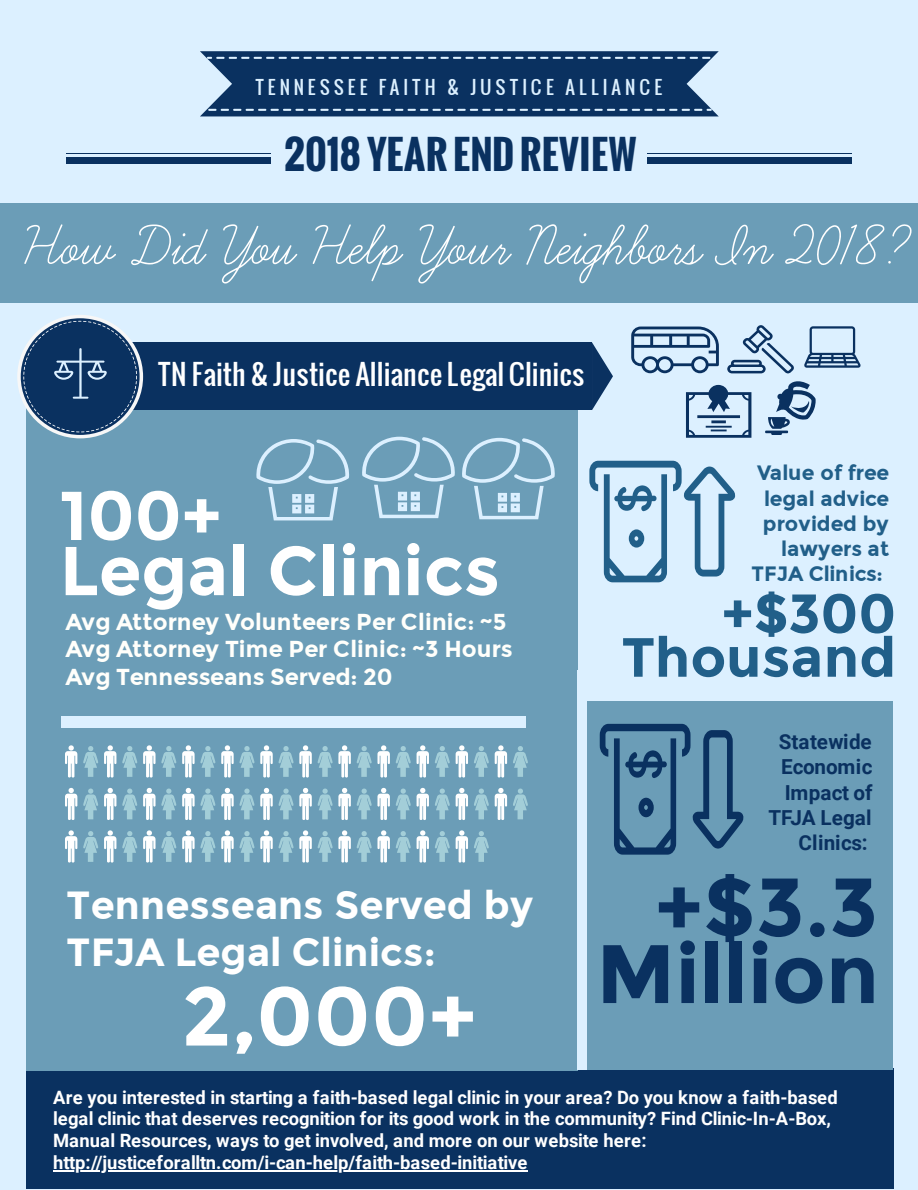
<style>
.page{position:relative;width:918px;height:1190px;background:#fff}
.page>*{position:absolute;margin:0;border:0;box-sizing:border-box;transform-origin:0 0}
.t1{font:700 82.65px/66.6px "Montserrat";color:#0a3160;text-align:right}
.t2{font:700 82.65px "Montserrat";color:#fff}
.t3{font:69px "Learning Curve Pro";letter-spacing:-.005em;color:#fff}
.t4{font:700 69px/55.2px "Montserrat";color:#fff}
.t5{font:700 55.2px/43.7px "Montserrat";color:#215f89;text-align:right}
.t6{font:700 39px/47.1px "Montserrat";letter-spacing:.005em;color:#fff}
.t7{font:700 39px "Oswald";letter-spacing:.005em;color:#0a3160}
.t8{font:27.6px "Oswald";color:#fff}
.t9{font:700 22.95px/27.6px "Montserrat";letter-spacing:.01em;color:#fffffb}
.t10{font:700 20.7px "Montserrat";letter-spacing:-.005em;color:#215f89}
.t11{font:700 20.7px/25.3px "Roboto";letter-spacing:-.005em;color:#0a3160;text-align:right}
.t12{font:700 18.45px/21.9px "Roboto";letter-spacing:-.005em;color:#fff}
.t13{font:18.45px "Oswald";letter-spacing:.205em;color:#dcf0ff}
</style>
<div class="page">
<div style="left:0;top:0;width:918px;height:303px;background:#dcf0ff"></div>
<div style="left:0;top:204px;width:918px;height:99px;background:#6b9db7"></div>
<svg style="left:200px;top:51px;width:519px;height:65px;background:#1f4470"></svg>
<hr style="left:66px;top:153px;width:49px;height:1px;background:#0a3160">
<div style="left:66px;top:157px;width:49px;height:7px;background:#0a3160"></div>
<hr style="left:115px;top:153px;width:49px;height:1px;background:#0a3160">
<div style="left:115px;top:157px;width:49px;height:7px;background:#0a3160"></div>
<hr style="left:164px;top:153px;width:48px;height:1px;background:#0a3160">
<div style="left:164px;top:157px;width:48px;height:7px;background:#0a3160"></div>
<hr style="left:212px;top:153px;width:49px;height:1px;background:#0a3160">
<div style="left:212px;top:157px;width:49px;height:7px;background:#0a3160"></div>
<div style="left:261px;top:157px;width:10px;height:7px;background:#0a3160"></div>
<hr style="left:647px;top:153px;width:49px;height:1px;background:#0a3160">
<div style="left:647px;top:157px;width:49px;height:7px;background:#0a3160"></div>
<hr style="left:696px;top:153px;width:49px;height:1px;background:#0a3160">
<div style="left:696px;top:157px;width:49px;height:7px;background:#0a3160"></div>
<hr style="left:745px;top:153px;width:48px;height:1px;background:#0a3160">
<div style="left:745px;top:157px;width:48px;height:7px;background:#0a3160"></div>
<hr style="left:793px;top:153px;width:49px;height:1px;background:#0a3160">
<div style="left:793px;top:157px;width:49px;height:7px;background:#0a3160"></div>
<div style="left:842px;top:157px;width:10px;height:7px;background:#0a3160"></div>
<div style="left:0;top:303px;width:918px;height:886px;background:#dcf0ff"></div>
<div style="left:26px;top:1069px;width:868px;height:120px;background:#0a3160"></div>
<div style="left:26px;top:394px;width:552px;height:677px;background:#6b9db7"></div>
<div style="left:110px;top:342px;width:481px;height:68px;background:#0a3160"></div>
<hr style="left:589px;top:342px;width:3px;height:68px;background:#0a3160">
<svg style="left:592px;top:342px;width:21px;height:68px"></svg>
<svg style="left:17px;top:315px;width:126px;height:123px"></svg>
<svg style="left:23px;top:321px;width:114px;height:111px"></svg>
<div style="left:577px;top:701px;width:316px;height:369px;background:#6b9db7"></div>
<svg style="left:256px;top:439px;width:93px;height:81px"></svg>
<div style="left:61px;top:716px;width:426px;height:11px;background:#dcf0ff"></div>
<div style="left:486px;top:716px;width:39px;height:11px;background:#dcf0ff"></div>
<svg style="left:589px;top:461px;width:146px;height:121px"></svg>
<svg style="left:631px;top:325px;width:230px;height:113px"></svg>
<div style="left:578px;top:670px;width:9px;height:340px;background:#dcf0ff"></div>
<div style="left:578px;top:1010px;width:9px;height:60px;background:#dcf0ff"></div>
<svg style="left:362px;top:437px;width:93px;height:81px"></svg>
<svg style="left:462px;top:438px;width:93px;height:81px"></svg>
<svg style="left:65px;top:745px;width:12px;height:33px"></svg>
<svg style="left:83px;top:746px;width:15px;height:31px"></svg>
<svg style="left:104px;top:745px;width:12px;height:33px"></svg>
<svg style="left:122px;top:746px;width:15px;height:31px"></svg>
<svg style="left:143px;top:745px;width:33px;height:33px"></svg>
<svg style="left:182px;top:745px;width:33px;height:33px"></svg>
<svg style="left:221px;top:745px;width:33px;height:33px"></svg>
<svg style="left:260px;top:745px;width:13px;height:33px"></svg>
<svg style="left:279px;top:746px;width:14px;height:31px"></svg>
<svg style="left:299px;top:745px;width:13px;height:33px"></svg>
<svg style="left:318px;top:745px;width:33px;height:33px"></svg>
<svg style="left:357px;top:746px;width:15px;height:31px"></svg>
<svg style="left:378px;top:745px;width:12px;height:33px"></svg>
<svg style="left:396px;top:746px;width:15px;height:31px"></svg>
<svg style="left:417px;top:745px;width:12px;height:33px"></svg>
<svg style="left:435px;top:746px;width:15px;height:31px"></svg>
<svg style="left:456px;top:745px;width:12px;height:33px"></svg>
<svg style="left:474px;top:746px;width:15px;height:31px"></svg>
<svg style="left:495px;top:745px;width:12px;height:33px"></svg>
<svg style="left:513px;top:746px;width:15px;height:31px"></svg>
<svg style="left:65px;top:788px;width:12px;height:32px"></svg>
<svg style="left:83px;top:789px;width:15px;height:30px"></svg>
<svg style="left:104px;top:788px;width:12px;height:32px"></svg>
<svg style="left:122px;top:789px;width:15px;height:30px"></svg>
<svg style="left:143px;top:788px;width:33px;height:32px"></svg>
<svg style="left:182px;top:788px;width:33px;height:32px"></svg>
<svg style="left:221px;top:788px;width:33px;height:32px"></svg>
<svg style="left:260px;top:788px;width:13px;height:32px"></svg>
<svg style="left:279px;top:789px;width:14px;height:30px"></svg>
<svg style="left:299px;top:788px;width:13px;height:32px"></svg>
<svg style="left:318px;top:788px;width:33px;height:32px"></svg>
<svg style="left:357px;top:789px;width:15px;height:30px"></svg>
<svg style="left:378px;top:788px;width:12px;height:32px"></svg>
<svg style="left:396px;top:789px;width:15px;height:30px"></svg>
<svg style="left:417px;top:788px;width:12px;height:32px"></svg>
<svg style="left:435px;top:789px;width:15px;height:30px"></svg>
<svg style="left:456px;top:788px;width:12px;height:32px"></svg>
<svg style="left:474px;top:789px;width:15px;height:30px"></svg>
<svg style="left:495px;top:788px;width:12px;height:32px"></svg>
<svg style="left:513px;top:789px;width:15px;height:30px"></svg>
<svg style="left:65px;top:830px;width:12px;height:33px"></svg>
<svg style="left:83px;top:831px;width:15px;height:31px"></svg>
<svg style="left:104px;top:830px;width:12px;height:33px"></svg>
<svg style="left:122px;top:831px;width:15px;height:31px"></svg>
<svg style="left:143px;top:830px;width:33px;height:33px"></svg>
<svg style="left:182px;top:830px;width:33px;height:33px"></svg>
<svg style="left:221px;top:830px;width:33px;height:33px"></svg>
<svg style="left:260px;top:830px;width:13px;height:33px"></svg>
<svg style="left:279px;top:831px;width:14px;height:31px"></svg>
<svg style="left:299px;top:830px;width:13px;height:33px"></svg>
<svg style="left:318px;top:830px;width:33px;height:33px"></svg>
<svg style="left:357px;top:831px;width:15px;height:31px"></svg>
<svg style="left:378px;top:830px;width:12px;height:33px"></svg>
<svg style="left:396px;top:831px;width:15px;height:31px"></svg>
<svg style="left:417px;top:830px;width:12px;height:33px"></svg>
<svg style="left:435px;top:831px;width:15px;height:31px"></svg>
<svg style="left:456px;top:830px;width:12px;height:33px"></svg>
<svg style="left:474px;top:831px;width:15px;height:31px"></svg>
<svg style="left:600px;top:724px;width:143px;height:131px"></svg>
<hr style="left:53px;top:1170px;width:475px;height:1px;background:#fff">
<hr style="left:0;top:1189px;width:918px;height:1px;background:#dcf0ff">
<p class="t13" style="left:255px;top:73px;width:409px">TENNESSEE FAITH &amp; JUSTICE ALLIANCE</p>
<h3 class="t7" style="left:284px;top:126px;width:354px">2018 YEAR ENDREVIEW</h3>
<h2 class="t3" style="left:23px;top:215px;width:892px">How Did You Help Your Neighbors In 2018?</h2>
<h3 class="t8" style="left:157px;top:353px;width:429px">TN Faith &amp; Justice Alliance Legal Clinics</h3>
<h2 class="t4" style="left:60px;top:489px;width:442px">100+<br>Legal Clinics</h2>
<p class="t9" style="left:65px;top:608px;width:449px">Avg Attorney Volunteers Per Clinic: ~5<br>Avg Attorney Time Per Clinic: ~3 Hours<br>Avg Tennesseans Served: 20</p>
<h3 class="t6" style="left:67px;top:882px;width:468px">Tennesseans Served by<br>TFJA Legal Clinics:</h3>
<h1 class="t2" style="left:182px;top:967px;width:297px">2,000+</h1>
<p class="t10" style="left:757px;top:461px;width:134px">Value of free</p>
<p class="t10" style="left:764px;top:486px;width:127px">legal advice</p>
<p class="t10" style="left:763px;top:511px;width:127px">provided by</p>
<p class="t10" style="left:781px;top:536px;width:109px">lawyers at</p>
<p class="t10" style="left:751px;top:562px;width:133px">TFJA Clinics:</p>
<h3 class="t5" style="left:622px;top:592px;width:276px">+$300<br>Thousand</h3>
<p class="t11" style="left:769px;top:729px;width:105px">Statewide<br>Economic<br>Impact of<br>TFJA Legal<br>Clinics:</p>
<h1 class="t1" style="left:596px;top:875px;width:284px">+$3.3<br>Million</h1>
<p class="t12" style="left:53px;top:1086px;width:786px">Are you interested in starting a faith-based legal clinic in your area? Do you know a faith-based legal clinic that deserves recognition for its good work in the community? Find Clinic-In-A-Box, Manual Resources, ways to get involved, and more on our website here: http://justiceforalltn.com/i-can-help/faith-based-initiative</p>
</div>
